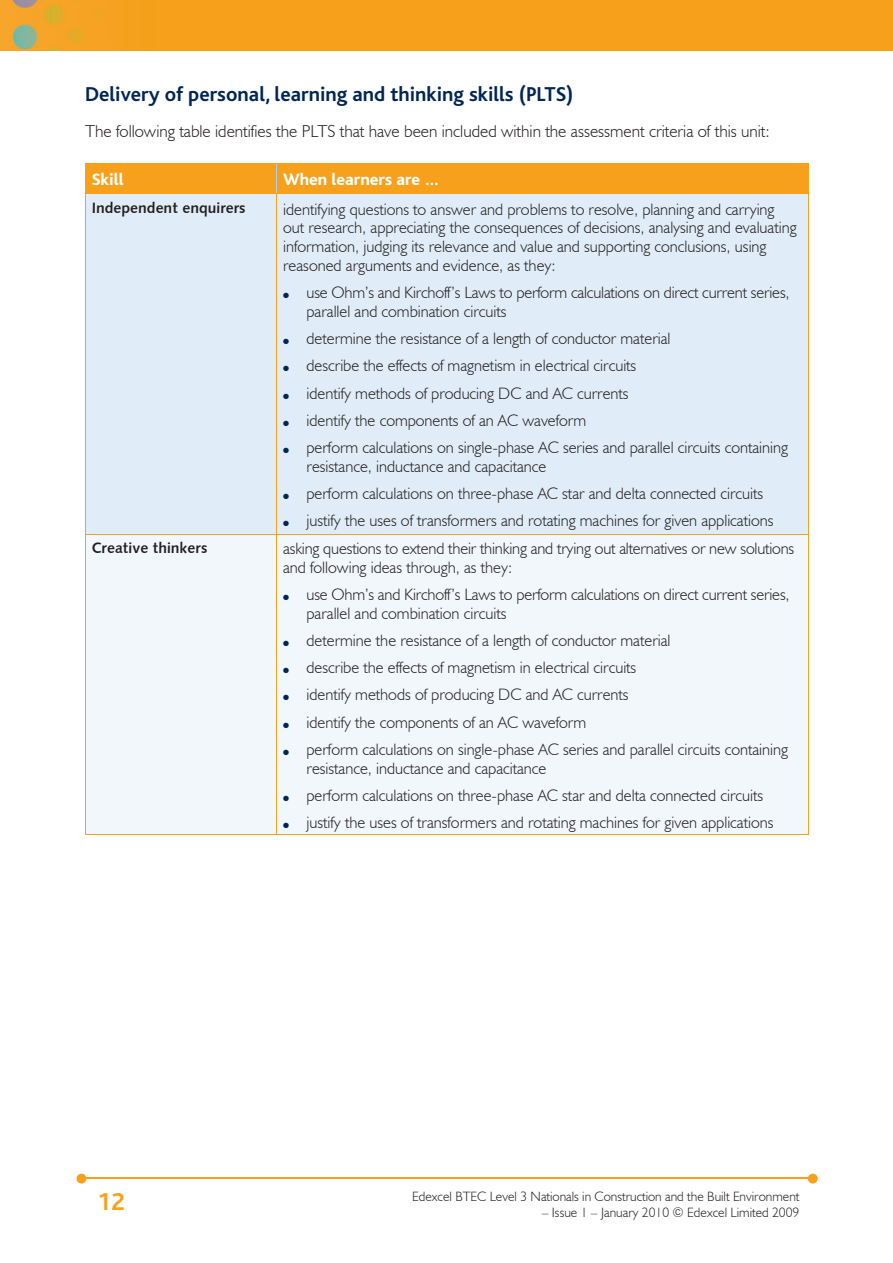
<style>
.page{position:relative;width:893px;height:1263px;background:#fff}
.page>*{position:absolute;margin:0;border:0;box-sizing:border-box;transform-origin:0 0}
.t1{font:700 25.5px "Bliss";color:#f6a01b}
.t2{font:700 21px "Bliss";color:#002556}
.t3{font:300 17.25px "Humanist 521 BT";color:#231f20}
.t4{font:800 17.25px "Bliss";color:#fff}
.t5{font:300 16.5px/27.3px "Humanist 521 BT";color:#231f20}
.t6{font:15px "Humanist 531 BT Bold A";color:#231f20}
.t7{font:300 13.5px "Humanist 521 BT";color:#231f20}
.t8{font:7.5px "Zapf Dingbats";color:#002556}
</style>
<div class="page">
<img style="left:0;top:0;width:893px;height:51px">
<hr style="left:82px;top:1178px;width:728px;height:1px;background:#f6a01b">
<svg style="left:808px;top:1174px;width:10px;height:9px"></svg>
<svg style="left:77px;top:1174px;width:9px;height:9px"></svg>
<div style="left:86px;top:194px;width:722px;height:340px;background:#e0edf8"></div>
<div style="left:86px;top:535px;width:722px;height:299px;background:#f2f7fb"></div>
<div style="left:85px;top:164px;width:724px;height:29px;background:#f6a01b"></div>
<hr style="left:85px;top:163px;width:192px;height:1px;background:#f6a01b">
<hr style="left:277px;top:163px;width:532px;height:1px;background:#f6a01b">
<hr style="left:85px;top:194px;width:1px;height:340px;background:#f6a01b">
<hr style="left:85px;top:193px;width:192px;height:1px;background:#f6a01b">
<hr style="left:276px;top:194px;width:1px;height:340px;background:#f6a01b">
<hr style="left:808px;top:194px;width:1px;height:340px;background:#f6a01b">
<hr style="left:277px;top:193px;width:532px;height:1px;background:#f6a01b">
<hr style="left:85px;top:535px;width:1px;height:299px;background:#f6a01b">
<hr style="left:85px;top:534px;width:192px;height:1px;background:#f6a01b">
<hr style="left:276px;top:535px;width:1px;height:299px;background:#f6a01b">
<hr style="left:808px;top:535px;width:1px;height:299px;background:#f6a01b">
<hr style="left:277px;top:534px;width:532px;height:1px;background:#f6a01b">
<hr style="left:85px;top:834px;width:192px;height:1px;background:#f6a01b">
<hr style="left:277px;top:834px;width:532px;height:1px;background:#f6a01b">
<p class="t2" style="left:85px;top:83px;width:490px">Delivery of personal, learning and thinking skills (PLTS)</p>
<p class="t3" style="left:85px;top:121px;width:686px">The following table identifies the PLTS that have been included within the assessment criteria of this unit:</p>
<p class="t4" style="left:92px;top:170px;width:33px">Skill</p>
<p class="t4" style="left:283px;top:170px;width:158px">When learners are …</p>
<p class="t6" style="left:92px;top:199px;width:155px">Independent enquirers</p>
<p class="t5" style="left:283px;top:199px;width:515px;line-height:18.8px">identifying questions to answer and problems to resolve, planning and carrying out research, appreciating the consequences of decisions, analysing and evaluating information, judging its relevance and value and supporting conclusions, using reasoned arguments and evidence, as they:</p>
<p class="t5" style="left:307px;top:283px;width:485px;line-height:18.8px">use Ohm’s and Kirchoff’s Laws to perform calculations on direct current series, parallel and combination circuits</p>
<p class="t5" style="left:307px;top:324px;width:483px">determine the resistance of a length of conductor material<br>describe the effects of magnetism in electrical circuits<br>identify methods of producing DC and AC currents<br>identify the components of an AC waveform<br>perform calculations on single-phase AC series and parallel circuits containing</p>
<p class="t5" style="left:307px;top:452px;width:468px">resistance, inductance and capacitance<br>perform calculations on three-phase AC star and delta connected circuits justify the uses of transformers and rotating machines for given applications</p>
<p class="t8" style="left:283px;top:292px;width:7px">●</p>
<p class="t8" style="left:283px;top:338px;width:7px">●</p>
<p class="t8" style="left:283px;top:365px;width:7px">●</p>
<p class="t8" style="left:283px;top:392px;width:7px">●</p>
<p class="t8" style="left:283px;top:420px;width:7px">●</p>
<p class="t8" style="left:283px;top:447px;width:7px">●</p>
<p class="t8" style="left:283px;top:493px;width:7px">●</p>
<p class="t8" style="left:283px;top:520px;width:7px">●</p>
<p class="t6" style="left:92px;top:538px;width:117px">Creative thinkers</p>
<p class="t5" style="left:283px;top:538px;width:513px;line-height:18.8px">asking questions to extend their thinking and trying out alternatives or new solutions and following ideas through, as they:</p>
<p class="t5" style="left:307px;top:584px;width:485px;line-height:18.8px">use Ohm’s and Kirchoff’s Laws to perform calculations on direct current series, parallel and combination circuits</p>
<p class="t5" style="left:307px;top:626px;width:483px">determine the resistance of a length of conductor material<br>describe the effects of magnetism in electrical circuits<br>identify methods of producing DC and AC currents<br>identify the components of an AC waveform<br>perform calculations on single-phase AC series and parallel circuits containing</p>
<p class="t5" style="left:307px;top:754px;width:468px">resistance, inductance and capacitance<br>perform calculations on three-phase AC star and delta connected circuits justify the uses of transformers and rotating machines for given applications</p>
<p class="t8" style="left:283px;top:594px;width:7px">●</p>
<p class="t8" style="left:283px;top:640px;width:7px">●</p>
<p class="t8" style="left:283px;top:667px;width:7px">●</p>
<p class="t8" style="left:283px;top:694px;width:7px">●</p>
<p class="t8" style="left:283px;top:721px;width:7px">●</p>
<p class="t8" style="left:283px;top:749px;width:7px">●</p>
<p class="t8" style="left:283px;top:795px;width:7px">●</p>
<p class="t8" style="left:283px;top:822px;width:7px">●</p>
<h1 class="t1" style="left:97px;top:1189px;width:29px">12</h1>
<p class="t7" style="left:412px;top:1188px;width:389px">Edexcel BTEC Level 3 Nationals in Construction and the Built Environment</p>
<p class="t7" style="left:542px;top:1204px;width:259px">– Issue 1 – January 2010 © Edexcel Limited 2009</p>
</div>
